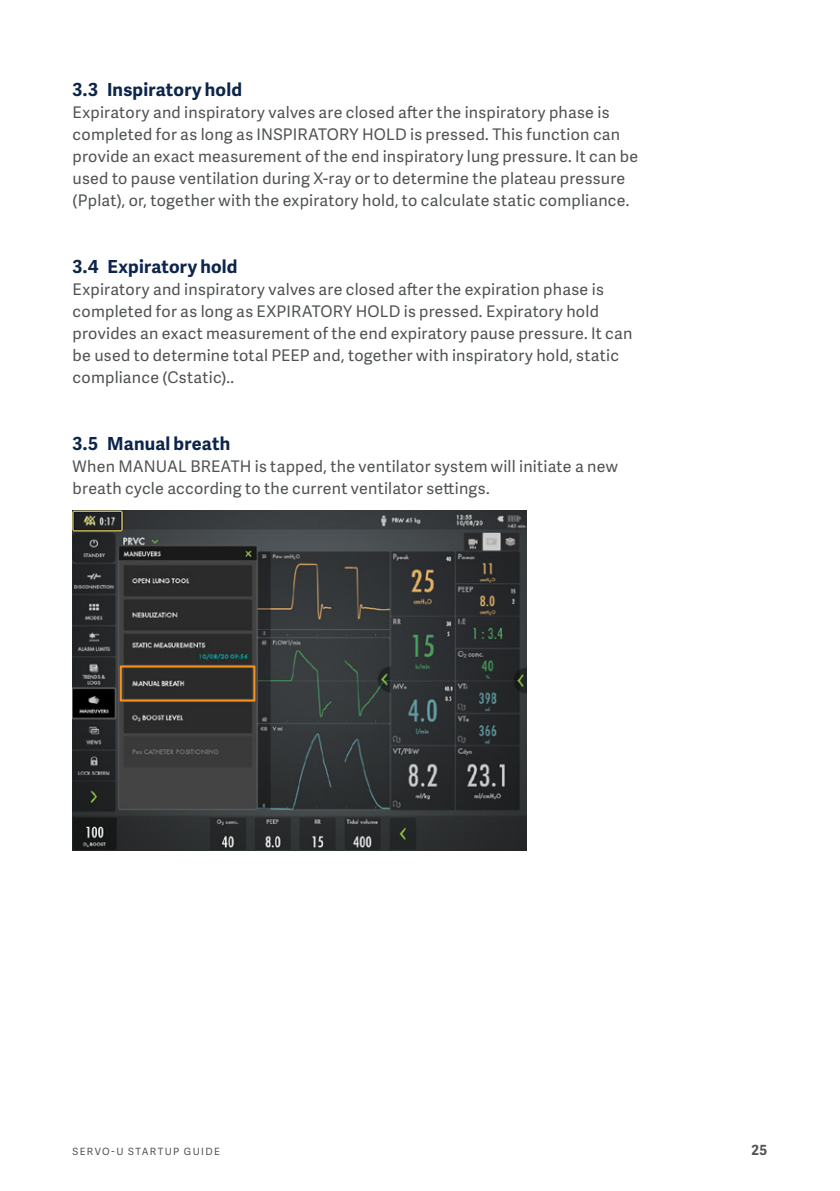
<style>
.page{position:relative;width:840px;height:1191px;background:#fff}
.page>*{position:absolute;margin:0;border:0;box-sizing:border-box;transform-origin:0 0}
.A5_Sub-heading_Body{font:700 18px "Adelle Sans";letter-spacing:.01em;color:#0c254b}
.A5_Body_copy_Adelle{font:16px/22.2px "Adelle Sans";letter-spacing:.015em;color:#505353}
.t1{font:700 14px "Adelle Sans";color:#505353}
.t2{font:10px "Adelle Sans";letter-spacing:.135em;color:#505353}
</style>
<div class="page">
<img style="left:73px;top:511px;width:453px;height:340px">
<div style="left:120px;top:665px;width:135px;height:36px;border:2px solid #f7931d"></div>
<p class="A5_Sub-heading_Body" style="left:73px;top:76px;width:171px">3.3 Inspiratory hold</p>
<p class="A5_Body_copy_Adelle" style="left:73px;top:101px;width:567px">Expiratory and inspiratory valves are closed after the inspiratory phase is completed for as long as INSPIRATORY HOLD is pressed. This function can provide an exact measurement of the end inspiratory lung pressure. It can be used to pause ventilation during X-ray or to determine the plateau pressure (Pplat), or, together with the expiratory hold, to calculate static compliance.</p>
<p class="A5_Sub-heading_Body" style="left:73px;top:253px;width:166px">3.4 Expiratory hold</p>
<p class="A5_Body_copy_Adelle" style="left:73px;top:278px;width:561px">Expiratory and inspiratory valves are closed after the expiration phase is completed for as long as EXPIRATORY HOLD is pressed. Expiratory hold provides an exact measurement of the end expiratory pause pressure. It can be used to determine total PEEP and, together with inspiratory hold, static compliance (Cstatic)..</p>
<p class="A5_Sub-heading_Body" style="left:73px;top:430px;width:159px">3.5 Manual breath</p>
<p class="A5_Body_copy_Adelle" style="left:73px;top:454px;width:546px">When MANUAL BREATH is tapped, the ventilator system will initiate a new breath cycle according to the current ventilator settings.</p>
<p class="t2" style="left:73px;top:1144px;width:149px">SERVO-U STARTUP GUIDE</p>
<p class="t1" style="left:751px;top:1139px;width:17px">25</p>
</div>
